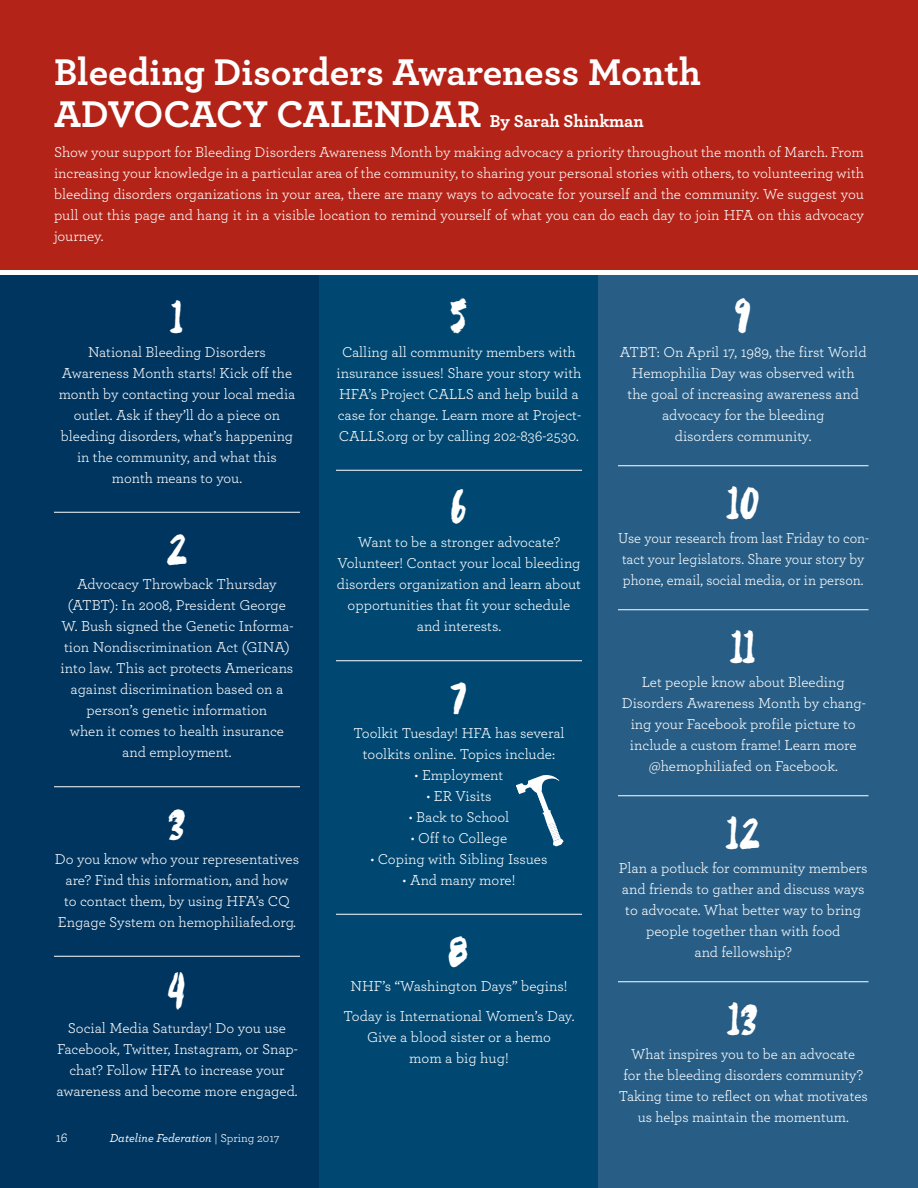
<style>
.page{position:relative;width:918px;height:1188px;background:#fff}
.page>*{position:absolute;margin:0;border:0;box-sizing:border-box;transform-origin:0 0}
.t1{font:700 39px/42px "Archer";color:#fff}
.t2{font:700 37.5px "Bust BRUST";color:#fff}
.t3{font:15px/21px "Archer";color:#fff;text-align:center}
.t4{font:15px/21px "Archer";color:#fff;scale:.96 1}
.t5{font:13.5px "Archer";color:#fff}
.t6{font:italic 500 12px "Archer";color:#fff}
.s1{font-size:18px}
.s2{font-weight:400;font-style:normal}
</style>
<div class="page">
<div style="left:0;top:275px;width:321px;height:913px;background:#00355f"></div>
<div style="left:320px;top:275px;width:279px;height:913px;background:#004872"></div>
<div style="left:599px;top:275px;width:319px;height:913px;background:#285e86"></div>
<div style="left:0;top:0;width:918px;height:270px;background:#b32317"></div>
<hr style="left:54px;top:512px;width:246px;height:1px;background:#fff">
<hr style="left:54px;top:786px;width:246px;height:1px;background:#fff">
<hr style="left:54px;top:956px;width:246px;height:1px;background:#fff">
<hr style="left:336px;top:470px;width:246px;height:1px;background:#fff">
<hr style="left:336px;top:660px;width:246px;height:1px;background:#fff">
<hr style="left:336px;top:914px;width:246px;height:1px;background:#fff">
<hr style="left:618px;top:465px;width:250px;height:1px;background:#fff">
<hr style="left:618px;top:609px;width:250px;height:1px;background:#fff">
<hr style="left:618px;top:795px;width:250px;height:1px;background:#fff">
<hr style="left:618px;top:981px;width:250px;height:1px;background:#fff">
<svg style="left:516px;top:775px;width:48px;height:71px"></svg>
<h1 class="t1" style="left:54px;top:50px;width:648px">Bleeding Disorders Awareness Month<br>ADVOCACY CALENDAR <span class="s1">By Sarah Shinkman</span></h1>
<p class="t3" style="left:54px;top:141px;width:812px;text-align:justify">Show your support for Bleeding Disorders Awareness Month by making advocacy a priority throughout the month of March. From increasing your knowledge in a particular area of the community, to sharing your personal stories with others, to volunteering with bleeding disorders organizations in your area, there are many ways to advocate for yourself and the community. We suggest you pull out this page and hang it in a visible location to remind yourself of what you can do each day to join HFA on this advocacy journey.</p>
<h2 class="t2" style="left:171px;top:292px;width:14px">1</h2>
<p class="t3" style="left:59px;top:341px;width:238px">National Bleeding Disorders<br>Awareness Month starts! Kick off the month by contacting your local media outlet. Ask if they’ll do a piece on bleeding disorders, what’s happening in the community, and what this month means to you.</p>
<h2 class="t2" style="left:167px;top:524px;width:22px">2</h2>
<p class="t3" style="left:61px;top:573px;width:234px">Advocacy Throwback Thursday (ATBT): In 2008, President George<br>W. Bush signed the Genetic Informa&shy;tion Nondiscrimination Act (GINA) into law. This act protects Americans against discrimination based on a person’s genetic information<br>when it comes to health insurance and employment.</p>
<h2 class="t2" style="left:168px;top:799px;width:20px">3</h2>
<p class="t3" style="left:55px;top:848px;width:246px">Do you know who your representatives are? Find this information, and how<br>to contact them, by using HFA’s CQ Engage System on hemophiliafed.org.</p>
<h2 class="t2" style="left:168px;top:968px;width:19px">4</h2>
<p class="t3" style="left:56px;top:1017px;width:243px">Social Media Saturday! Do you use Facebook, Twitter, Instagram, or Snap&shy;chat? Follow HFA to increase your awareness and become more engaged.</p>
<p class="t5" style="left:56px;top:1129px;width:14px">16</p>
<p class="t6" style="left:110px;top:1130px;width:171px">Dateline Federation <span class="s2">| Spring 2017</span></p>
<h2 class="t2" style="left:450px;top:292px;width:20px">5</h2>
<p class="t3" style="left:337px;top:341px;width:246px">Calling all community members with insurance issues! Share your story with HFA’s Project CALLS and help build a case for change. Learn more at Project-CALLS.org or by calling 202-836-2530.</p>
<h2 class="t2" style="left:451px;top:482px;width:18px">6</h2>
<p class="t3" style="left:337px;top:531px;width:246px">Want to be a stronger advocate?<br>Volunteer! Contact your local bleeding disorders organization and learn about opportunities that fit your schedule and interests.</p>
<h2 class="t2" style="left:450px;top:673px;width:19px">7</h2>
<p class="t3" style="left:353px;top:722px;width:213px">Toolkit Tuesday! HFA has several toolkits online. Topics include:</p>
<p class="t3" style="left:415px;top:764px;width:90px">• Employment</p>
<p class="t3" style="left:426px;top:785px;width:67px">• ER Visits</p>
<p class="t3" style="left:409px;top:806px;width:102px">• Back to School</p>
<p class="t3" style="left:411px;top:827px;width:98px">• Off to College</p>
<p class="t3" style="left:370px;top:848px;width:179px">• Coping with Sibling Issues</p>
<p class="t3" style="left:403px;top:869px;width:114px">• And many more!</p>
<h2 class="t2" style="left:449px;top:926px;width:22px">8</h2>
<p class="t3" style="left:344px;top:971px;width:232px;line-height:30px">NHF’s “Washington Days” begins!<br>Today is International Women’s Day.</p>
<p class="t3" style="left:367px;top:1026px;width:185px">Give a blood sister or a hemo mom a big hug!</p>
<h2 class="t2" style="left:735px;top:292px;width:19px">9</h2>
<p class="t3" style="left:620px;top:341px;width:248px">ATBT: On April 17, 1989, the first World<br>Hemophilia Day was observed with<br>the goal of increasing awareness and advocacy for the bleeding<br>disorders community.</p>
<h2 class="t2" style="left:727px;top:478px;width:34px">10</h2>
<p class="t4" style="left:618px;top:527px;width:263px">Use your research from last Friday to con&shy;tact your legislators. Share your story by phone, email, social media, or in person.</p>
<h2 class="t2" style="left:731px;top:622px;width:26px">11</h2>
<p class="t3" style="left:622px;top:671px;width:246px">Let people know about Bleeding Disorders Awareness Month by chang&shy;ing your Facebook profile picture to include a custom frame! Learn more @hemophiliafed on Facebook.</p>
<h2 class="t2" style="left:727px;top:808px;width:35px">12</h2>
<p class="t3" style="left:619px;top:857px;width:250px">Plan a potluck for community members and friends to gather and discuss ways to advocate. What better way to bring people together than with food<br>and fellowship?</p>
<h2 class="t2" style="left:728px;top:994px;width:33px">13</h2>
<p class="t3" style="left:619px;top:1043px;width:250px">What inspires you to be an advocate<br>for the bleeding disorders community?<br>Taking time to reflect on what motivates us helps maintain the momentum.</p>
</div>
